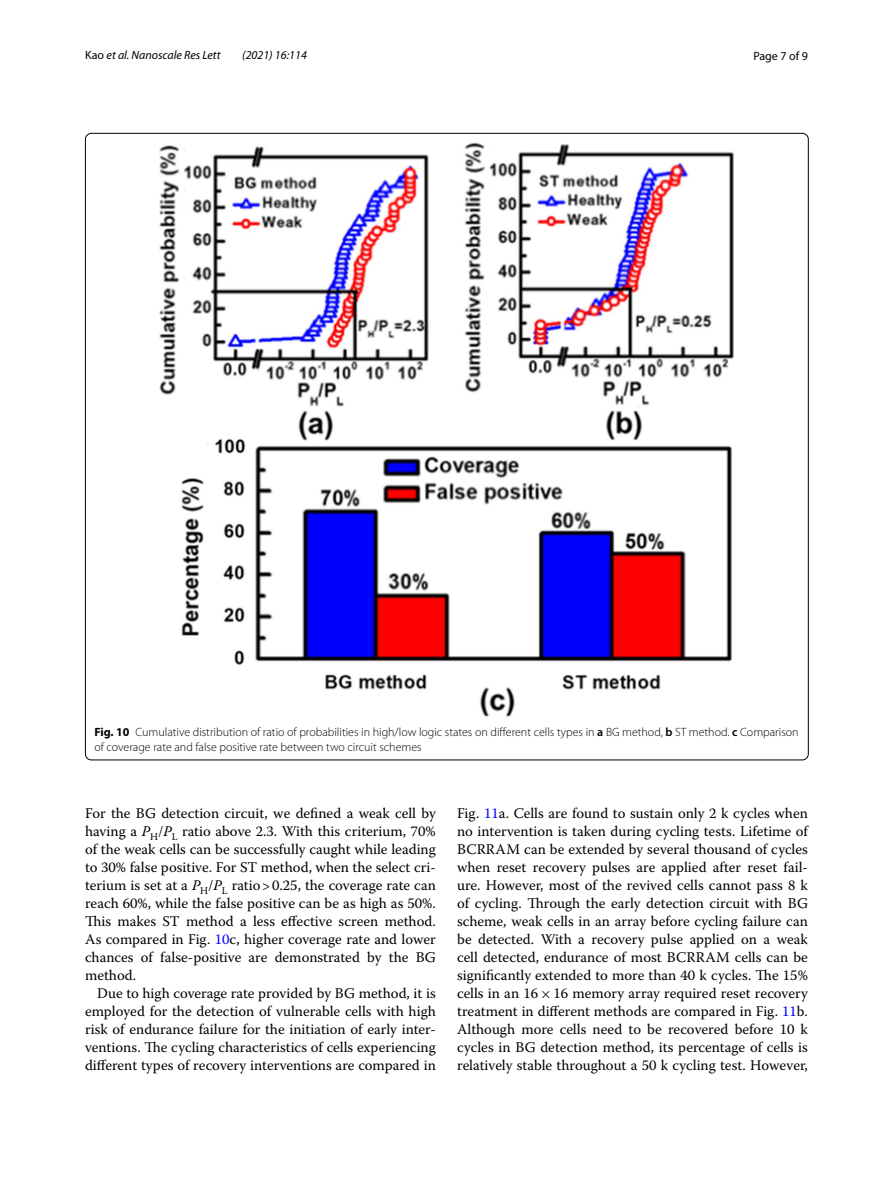
<style>
.page{position:relative;width:893px;height:1187px;background:#fff}
.page>*{position:absolute;margin:0;border:0;box-sizing:border-box;transform-origin:0 0}
.t1{font:14.7px/18px "Warnock Pro";color:#000;text-align:justify}
.t2{font:300 12px/15px "Myriad Pro";color:#000}
.t3{font:italic 12px "Myriad Pro";color:#000}
.t4{font:12px "Myriad Pro";color:#000}
.s1{font-style:normal}
.s2{font-weight:700}
.s3{font-weight:600}
.s4{font-style:italic}
.s5{color:#00f}
.s6{font-family:"MTSY"}
</style>
<div class="page">
<img style="left:160px;top:142px;width:574px;height:575px">
<p class="t3" style="left:85px;top:48px;width:137px"><span class="s1">Kao</span> et al. Nanoscale Res Lett</p>
<p class="t3" style="left:242px;top:48px;width:66px">(2021) 16:114</p>
<p class="t4" style="left:753px;top:48px;width:56px">Page 7 of 9</p>
<p class="t2" style="left:94px;top:724px;width:706px"><span class="s2">Fig. 10</span> Cumulative distribution of ratio of probabilities in high/low logic states on different cells types in <span class="s3">a</span> BG method, <span class="s3">b</span> ST method. <span class="s3">c</span> Comparison of coverage rate and false positive rate between two circuit schemes</p>
<p class="t1" style="left:85px;top:804px;width:352px">For the BG detection circuit, we defined a weak cell by having a <span class="s4">P</span><sub>H</sub>/<span class="s4">P</span><sub>L</sub> ratio above 2.3. With this criterium, 70% of the weak cells can be successfully caught while leading to 30% false positive. For ST method, when the select cri&shy;terium is set at a <span class="s4">P</span><sub>H</sub>/<span class="s4">P</span><sub>L</sub> ratio&gt;0.25, the coverage rate can reach 60%, while the false positive can be as high as 50%.<br>This makes ST method a less effective screen method.<br>As compared in Fig. <span class="s5">10</span>c, higher coverage rate and lower chances of false-positive are demonstrated by the BG method.</p>
<p class="t1" style="left:85px;top:984px;width:352px;text-indent:12px">Due to high coverage rate provided by BG method, it is employed for the detection of vulnerable cells with high risk of endurance failure for the initiation of early inter&shy;ventions. The cycling characteristics of cells experiencing different types of recovery interventions are compared in</p>
<p class="t1" style="left:457px;top:804px;width:352px">Fig. <span class="s5">11</span>a. Cells are found to sustain only 2 k cycles when no intervention is taken during cycling tests. Lifetime of BCRRAM can be extended by several thousand of cycles when reset recovery pulses are applied after reset fail&shy;ure. However, most of the revived cells cannot pass 8 k of cycling. Through the early detection circuit with BG scheme, weak cells in an array before cycling failure can be detected. With a recovery pulse applied on a weak cell detected, endurance of most BCRRAM cells can be significantly extended to more than 40 k cycles. The 15% cells in an 16<span class="s6">×</span>16 memory array required reset recovery treatment in different methods are compared in Fig. <span class="s5">11</span>b.<br>Although more cells need to be recovered before 10 k cycles in BG detection method, its percentage of cells is relatively stable throughout a 50 k cycling test. However,</p>
</div>
